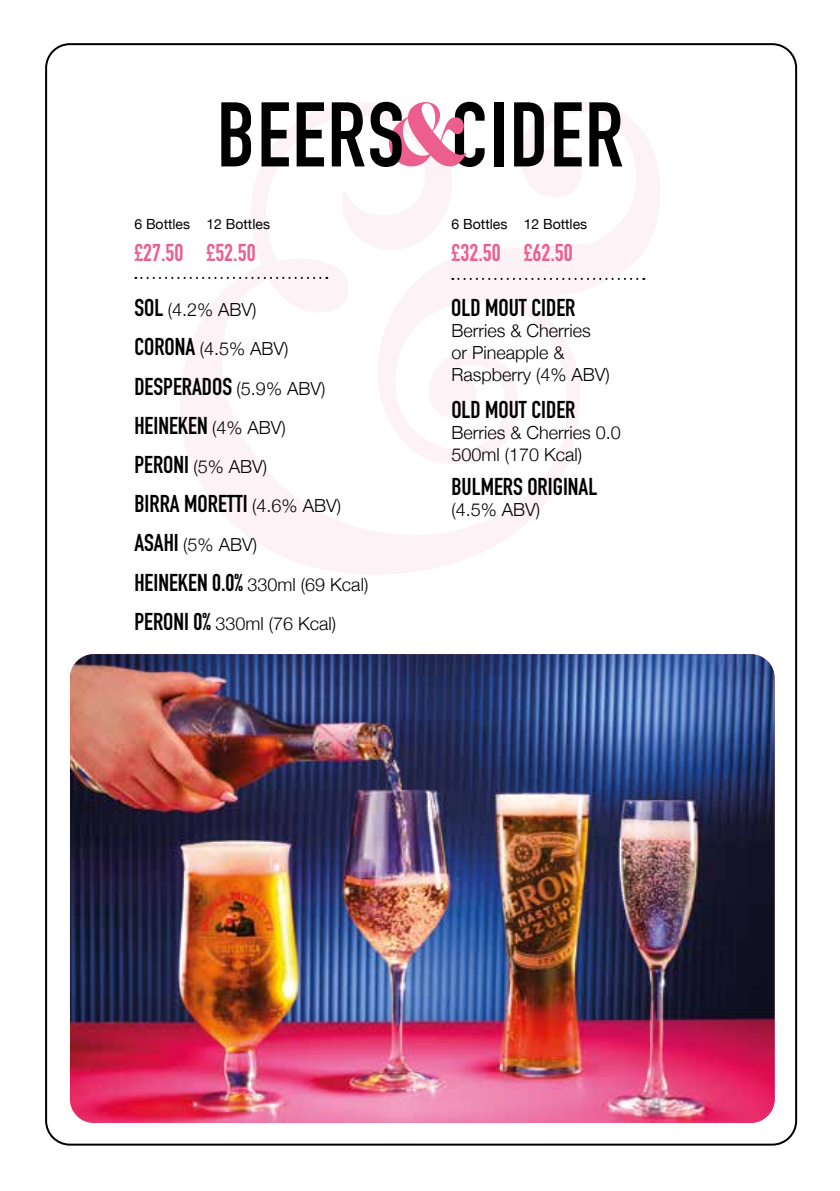
<style>
.page{position:relative;width:840px;height:1191px;background:#fff}
.page>*{position:absolute;margin:0;border:0;box-sizing:border-box;transform-origin:0 0}
.t1{font:700 90px "DIN Condensed";letter-spacing:.02em;color:#000}
.t2{font:700 24px/39.2px "DIN Condensed";color:#000}
.t3{font:700 24px "DIN Condensed";color:#eb5e8d}
.t4{font:300 18px/21.6px "Helvetica Neue";color:#000}
.t5{font:14px "Helvetica Neue";color:#000}
.s1{font-family:"DIN Condensed";font-weight:700;font-size:24px}
.s2{font-family:"Helvetica Neue";font-weight:300;font-size:18px}
</style>
<div class="page">
<img style="left:70px;top:654px;width:704px;height:469px">
<svg style="left:180px;top:102px;width:480px;height:473px"></svg>
<svg style="left:452px;top:278px;width:192px;height:2px"></svg>
<svg style="left:389px;top:102px;width:76px;height:64px"></svg>
<svg style="left:135px;top:277px;width:192px;height:2px"></svg>
<h1 class="t1" style="left:217px;top:74px;width:408px">BEERS CIDER</h1>
<p class="t5" style="left:134px;top:214px;width:137px">6 Bottles 12 Bottles</p>
<p class="t5" style="left:451px;top:214px;width:137px">6 Bottles 12 Bottles</p>
<h2 class="t3" style="left:451px;top:237px;width:123px">£32.50 £62.50</h2>
<p class="t4" style="left:134px;top:289px;width:156px;line-height:39.2px"><span class="s1">SOL</span> (4.2% ABV)<br><span class="s1">CORONA</span> (4.5% ABV)</p>
<h2 class="t2" style="left:134px;top:366px;width:192px">DESPERADOS <span class="s2">(5.9% ABV)<br></span>HEINEKEN <span class="s2">(4% ABV)</span></h2>
<p class="t4" style="left:134px;top:454px;width:134px"><span class="s1">PERONI</span> (5% ABV)</p>
<h2 class="t2" style="left:134px;top:484px;width:208px">BIRRA MORETTI <span class="s2">(4.6% ABV)</span></h2>
<p class="t4" style="left:134px;top:524px;width:235px;line-height:39.2px"><span class="s1">ASAHI</span> (5% ABV)<br><span class="s1">HEINEKEN 0.0%</span> 330ml (69 Kcal)<br><span class="s1">PERONI 0%</span> 330ml (76 Kcal)</p>
<h2 class="t3" style="left:134px;top:237px;width:123px">£27.50 £52.50</h2>
<h2 class="t2" style="left:451px;top:288px;width:126px">OLD MOUT CIDER</h2>
<p class="t4" style="left:451px;top:319px;width:160px">Berries &amp; Cherries or Pineapple &amp;<br>Raspberry (4% ABV)</p>
<h2 class="t2" style="left:451px;top:389px;width:126px">OLD MOUT CIDER</h2>
<p class="t4" style="left:451px;top:420px;width:171px">Berries &amp; Cherries 0.0<br>500ml (170 Kcal)</p>
<h2 class="t2" style="left:451px;top:466px;width:147px">BULMERS ORIGINAL</h2>
<p class="t4" style="left:451px;top:498px;width:90px">(4.5% ABV)</p>
</div>
